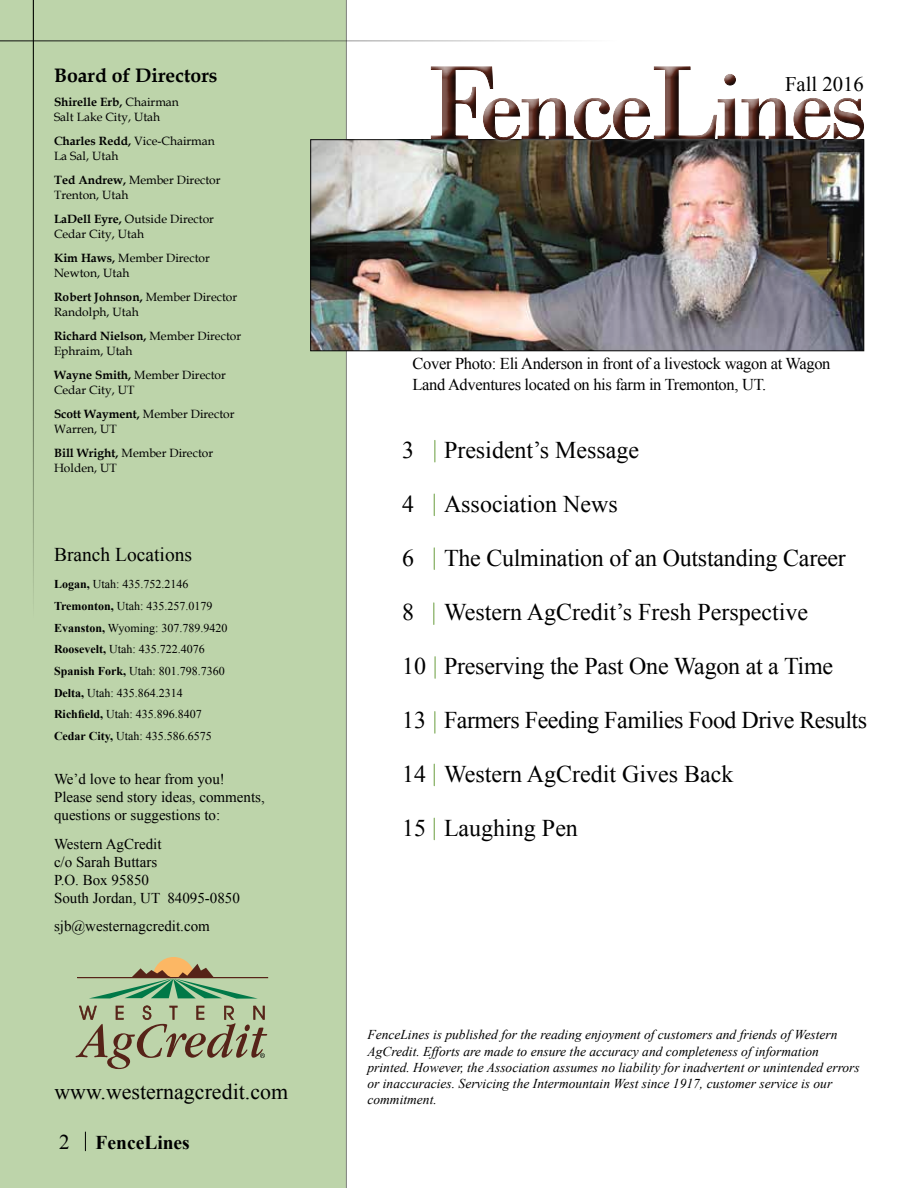
<style>
.page{position:relative;width:918px;height:1188px;background:#fff}
.page>*{position:absolute;margin:0;border:0;box-sizing:border-box;transform-origin:0 0}
.t1{font:101.85px "Bodoni";letter-spacing:-.04em;color:#562318}
.t2{font:24px "Times New Roman";letter-spacing:-.01em;color:#000}
.t3{font:21.9px "Times New Roman";color:#000}
.t4{font:20.7px "Times New Roman";color:#000}
.t5{font:700 19.5px "Book Antiqua";color:#000}
.t6{font:19.5px "Times New Roman";color:#000}
.t7{font:700 19.5px "Times New Roman";color:#000}
.t8{font:16.5px/21px "Times New Roman";letter-spacing:-.02em;color:#000}
.t9{font:15px/18px "Times New Roman";color:#000}
.t10{font:italic 13.5px/16.2px "Times New Roman";color:#000}
.t11{font:12px/15px "Book Antiqua";color:#000}
.t12{font:12px/21.8px "Times New Roman";color:#000}
.s1{font-weight:700}
.s2{font-weight:400;font-size:21px}
.s3{font-size:109.65px}
</style>
<div class="page">
<div style="left:0;top:0;width:347px;height:1188px;background:#bdd4aa"></div>
<img style="left:312px;top:142px;width:550px;height:207px">
<svg style="left:85px;top:1132px;width:1px;height:19px"></svg>
<hr style="left:0;top:40px;width:617px;height:1px;background:#000">
<hr style="left:33px;top:0;width:1px;height:618px;background:#000">
<hr style="left:77px;top:977px;width:191px;height:1px;background:#562318">
<svg style="left:89px;top:957px;width:169px;height:42px;background:#9bb489"></svg>
<svg style="left:76px;top:1005px;width:191px;height:64px;background:#a8b18d"></svg>
<div style="left:420px;top:55px;width:449px;height:91px;background:#fff"></div>
<div style="left:422px;top:59px;width:452px;height:92px;background:#000;opacity:.75"></div>
<svg style="left:434px;top:440px;width:1px;height:22px"></svg>
<svg style="left:434px;top:548px;width:1px;height:21px"></svg>
<svg style="left:434px;top:494px;width:1px;height:22px"></svg>
<svg style="left:435px;top:657px;width:1px;height:21px"></svg>
<svg style="left:434px;top:818px;width:1px;height:22px"></svg>
<svg style="left:434px;top:712px;width:1px;height:21px"></svg>
<svg style="left:434px;top:764px;width:1px;height:22px"></svg>
<svg style="left:433px;top:603px;width:1px;height:21px"></svg>
<h3 class="t5" style="left:54px;top:62px;width:165px">Board of Directors</h3>
<p class="t11" style="left:54px;top:94px;width:126px"><span class="s1">Shirelle Erb,</span> Chairman<br>Salt Lake City, Utah</p>
<p class="t11" style="left:54px;top:133px;width:162px"><span class="s1">Charles Redd,</span> Vice-Chairman<br>La Sal, Utah</p>
<p class="t11" style="left:54px;top:172px;width:168px"><span class="s1">Ted Andrew,</span> Member Director<br>Trenton, Utah</p>
<p class="t11" style="left:54px;top:211px;width:162px"><span class="s1">LaDell Eyre,</span> Outside Director<br>Cedar City, Utah</p>
<p class="t11" style="left:54px;top:250px;width:157px"><span class="s1">Kim Haws,</span> Member Director<br>Newton, Utah</p>
<p class="t11" style="left:54px;top:289px;width:185px"><span class="s1">Robert Johnson,</span> Member Director<br>Randolph, Utah</p>
<p class="t11" style="left:54px;top:328px;width:189px"><span class="s1">Richard Nielson,</span> Member Director<br>Ephraim, Utah</p>
<p class="t11" style="left:54px;top:367px;width:173px"><span class="s1">Wayne Smith,</span> Member Director<br>Cedar City, UT</p>
<p class="t11" style="left:54px;top:406px;width:182px"><span class="s1">Scott Wayment,</span> Member Director<br>Warren, UT</p>
<p class="t11" style="left:54px;top:445px;width:161px"><span class="s1">Bill Wright,</span> Member Director<br>Holden, UT</p>
<h3 class="t6" style="left:54px;top:541px;width:140px">Branch Locations</h3>
<p class="t12" style="left:54px;top:573px;width:175px"><span class="s1">Logan,</span> Utah: 435.752.2146<br><span class="s1">Tremonton,</span> Utah: 435.257.0179<br><span class="s1">Evanston,</span> Wyoming: 307.789.9420<br><span class="s1">Roosevelt,</span> Utah: 435.722.4076<br><span class="s1">Spanish Fork,</span> Utah: 801.798.7360<br><span class="s1">Delta,</span> Utah: 435.864.2314<br><span class="s1">Richfield,</span> Utah: 435.896.8407<br><span class="s1">Cedar City,</span> Utah: 435.586.6575</p>
<p class="t9" style="left:54px;top:770px;width:212px">We’d love to hear from you!<br>Please send story ideas, comments, questions or suggestions to:</p>
<p class="t9" style="left:54px;top:834px;width:187px">Western AgCredit<br>c/o Sarah Buttars<br>P.O. Box 95850<br>South Jordan, UT 84095-0850</p>
<p class="t9" style="left:54px;top:917px;width:157px">sjb@westernagcredit.com</p>
<h3 class="t3" style="left:54px;top:1077px;width:235px">www.westernagcredit.com</h3>
<h3 class="t7" style="left:59px;top:1129px;width:132px"><span class="s2">2</span> FenceLines</h3>
<h1 class="t1" style="left:425px;top:45px;width:444px"><span class="s3">F</span>ence<span class="s3">L</span>ines</h1>
<h3 class="t4" style="left:785px;top:71px;width:80px">Fall 2016</h3>
<h3 class="t8" style="left:413px;top:353px;width:420px">Cover Photo: Eli Anderson in front of a livestock wagon at Wagon<br>Land Adventures located on his farm in Tremonton, UT.</h3>
<h2 class="t2" style="left:402px;top:434px;width:13px">3</h2>
<h2 class="t2" style="left:444px;top:434px;width:197px">President’s Message</h2>
<h2 class="t2" style="left:402px;top:488px;width:13px">4</h2>
<h2 class="t2" style="left:444px;top:488px;width:175px">Association News</h2>
<h2 class="t2" style="left:402px;top:542px;width:13px">6</h2>
<h2 class="t2" style="left:444px;top:542px;width:403px">The Culmination of an Outstanding Career</h2>
<h2 class="t2" style="left:402px;top:596px;width:13px">8</h2>
<h2 class="t2" style="left:444px;top:596px;width:366px">Western AgCredit’s Fresh Perspective</h2>
<h2 class="t2" style="left:402px;top:650px;width:433px">10 Preserving the Past One Wagon at a Time</h2>
<h2 class="t2" style="left:402px;top:704px;width:467px">13 Farmers Feeding Families Food Drive Results</h2>
<h2 class="t2" style="left:402px;top:758px;width:333px">14 Western AgCredit Gives Back</h2>
<h2 class="t2" style="left:402px;top:812px;width:177px">15 Laughing Pen</h2>
<p class="t10" style="left:368px;top:1026px;width:494px">FenceLines is published for the reading enjoyment of customers and friends of Western AgCredit. Efforts are made to ensure the accuracy and completeness of information printed. However, the Association assumes no liability for inadvertent or unintended errors or inaccuracies. Servicing the Intermountain West since 1917, customer service is our commitment.</p>
</div>
